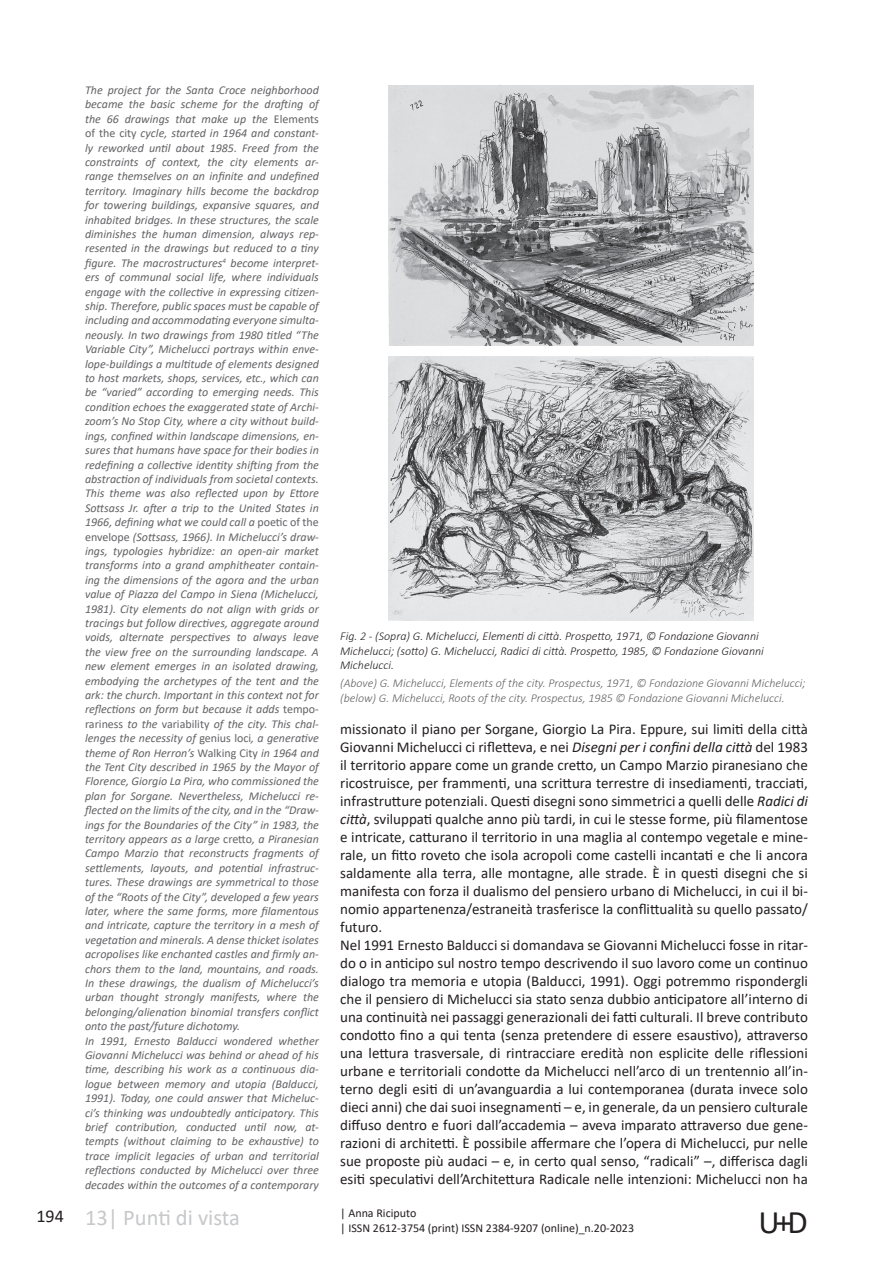
<style>
.page{position:relative;width:893px;height:1263px;background:#fff}
.page>*{position:absolute;margin:0;border:0;box-sizing:border-box;transform-origin:0 0}
.t1{font:33px "Calibri";color:#231f20}
.t2{font:22.5px "Calibri";color:#c7c8ca}
.t3{font:18px "Calibri";color:#231f20}
.t4{font:15px/18px "Calibri";color:#231f20}
.t5{font:italic 12px/14.4px "Calibri";color:#636366}
.t6{font:italic 300 12px/14.4px "Calibri";color:#231f20}
.t7{font:italic 300 12px/14.4px "Calibri";color:#636366}
.t8{font:12px "Calibri";color:#231f20}
.s1{font-style:normal}
.s2{font-style:italic}
</style>
<div class="page">
<img style="left:388px;top:85px;width:366px;height:261px">
<img style="left:388px;top:356px;width:366px;height:265px">
<p class="t5" style="left:85px;top:82px;width:235px">The project for the Santa Croce neighborhood became the basic scheme for the drafting of the 66 drawings that make up the <span class="s1">Elements of the city</span> cycle, started in 1964 and constant&shy;ly reworked until about 1985. Freed from the constraints of context, the city elements ar&shy;range themselves on an infinite and undefined territory. Imaginary hills become the backdrop for towering buildings, expansive squares, and inhabited bridges. In these structures, the scale diminishes the human dimension, always rep&shy;resented in the drawings but reduced to a tiny figure. The macrostructures<sup>4</sup> become interpret&shy;ers of communal social life, where individuals engage with the collective in expressing citizen&shy;ship. Therefore, public spaces must be capable of including and accommodating everyone simulta&shy;neously. In two drawings from 1980 titled “The Variable City”, Michelucci portrays within enve&shy;lope-buildings a multitude of elements designed to host markets, shops, services, etc., which can be “varied” according to emerging needs. This condition echoes the exaggerated state of Archi&shy;zoom’s No Stop City, where a city without build&shy;ings, confined within landscape dimensions, en&shy;sures that humans have space for their bodies in redefining a collective identity shifting from the abstraction of individuals from societal contexts.<br>This theme was also reflected upon by Ettore Sottsass Jr. after a trip to the United States in 1966, defining what we could call a <span class="s1">poetic of the envelope</span> (Sottsass, 1966). In Michelucci’s draw&shy;ings, typologies hybridize: an open-air market transforms into a grand amphitheater contain&shy;ing the dimensions of the agora and the urban value of Piazza del Campo in Siena (Michelucci, 1981). City elements do not align with grids or tracings but follow directives, aggregate around voids, alternate perspectives to always leave the view free on the surrounding landscape. A new element emerges in an isolated drawing, embodying the archetypes of the tent and the ark: the church. Important in this context not for reflections on form but because it adds <span class="s1">tempo&shy;rariness</span> to the <span class="s1">variability</span> of the city. This chal&shy;lenges the necessity of <span class="s1">genius loci</span>, a generative theme of Ron Herron’s <span class="s1">Walking City</span> in 1964 and the Tent City described in 1965 by the Mayor of Florence, Giorgio La Pira, who commissioned the plan for Sorgane. Nevertheless, Michelucci re&shy;flected on the limits of the city, and in the “Draw&shy;ings for the Boundaries of the City” in 1983, the territory appears as a large <span class="s1">cretto</span>, a Piranesian Campo Marzio that reconstructs fragments of settlements, layouts, and potential infrastruc&shy;tures. These drawings are symmetrical to those of the “Roots of the City”, developed a few years later, where the same forms, more filamentous and intricate, capture the territory in a mesh of vegetation and minerals. A dense thicket isolates acropolises like enchanted castles and firmly an&shy;chors them to the land, mountains, and roads.<br>In these drawings, the dualism of Michelucci’s urban thought strongly manifests, where the belonging/alienation binomial transfers conflict onto the past/future dichotomy.<br>In 1991, Ernesto Balducci wondered whether Giovanni Michelucci was behind or ahead of his time, describing his work as a continuous dia&shy;logue between memory and utopia (Balducci, 1991). Today, one could answer that Micheluc&shy;ci’s thinking was undoubtedly anticipatory. This brief contribution, conducted until now, at&shy;tempts (without claiming to be exhaustive) to trace implicit legacies of urban and territorial reflections conducted by Michelucci over three decades within the outcomes of a contemporary</p>
<p class="t6" style="left:340px;top:629px;width:425px">Fig. 2 - (Sopra) G. Michelucci, Elementi di città. Prospetto, 1971, © Fondazione Giovanni<br>Michelucci; (sotto) G. Michelucci, Radici di città. Prospetto, 1985, © Fondazione Giovanni<br>Michelucci.</p>
<p class="t7" style="left:340px;top:676px;width:467px">(Above) G. Michelucci, Elements of the city. Prospectus, 1971, © Fondazione Giovanni Michelucci; (below) G. Michelucci, Roots of the city. Prospectus, 1985 © Fondazione Giovanni Michelucci.</p>
<p class="t4" style="left:340px;top:720px;width:469px">missionato il piano per Sorgane, Giorgio La Pira. Eppure, sui limiti della città Giovanni Michelucci ci rifletteva, e nei <span class="s2">Disegni per i confini della città</span> del 1983 il territorio appare come un grande cretto, un Campo Marzio piranesiano che ricostruisce, per frammenti, una scrittura terrestre di insediamenti, tracciati, infrastrutture potenziali. Questi disegni sono simmetrici a quelli delle <span class="s2">Radici di città</span>, sviluppati qualche anno più tardi, in cui le stesse forme, più filamentose e intricate, catturano il territorio in una maglia al contempo vegetale e mine&shy;rale, un fitto roveto che isola acropoli come castelli incantati e che li ancora saldamente alla terra, alle montagne, alle strade. È in questi disegni che si manifesta con forza il dualismo del pensiero urbano di Michelucci, in cui il bi&shy;nomio appartenenza/estraneità trasferisce la conflittualità su quello passato/ futuro.<br>Nel 1991 Ernesto Balducci si domandava se Giovanni Michelucci fosse in ritar&shy;do o in anticipo sul nostro tempo descrivendo il suo lavoro come un continuo dialogo tra memoria e utopia (Balducci, 1991). Oggi potremmo rispondergli che il pensiero di Michelucci sia stato senza dubbio anticipatore all’interno di una continuità nei passaggi generazionali dei fatti culturali. Il breve contributo condotto fino a qui tenta (senza pretendere di essere esaustivo), attraverso una lettura trasversale, di rintracciare eredità non esplicite delle riflessioni urbane e territoriali condotte da Michelucci nell’arco di un trentennio all’in&shy;terno degli esiti di un’avanguardia a lui contemporanea (durata invece solo dieci anni) che dai suoi insegnamenti – e, in generale, da un pensiero culturale diffuso dentro e fuori dall’accademia – aveva imparato attraverso due gene&shy;razioni di architetti. È possibile affermare che l’opera di Michelucci, pur nelle sue proposte più audaci – e, in certo qual senso, “radicali” –, differisca dagli esiti speculativi dell’Architettura Radicale nelle intenzioni: Michelucci non ha</p>
<h3 class="t3" style="left:36px;top:1203px;width:29px">194</h3>
<p class="t8" style="left:340px;top:1205px;width:78px">| Anna Riciputo</p>
<h2 class="t2" style="left:85px;top:1202px;width:156px">13| Punti di vista</h2>
<p class="t8" style="left:340px;top:1219px;width:295px">| ISSN 2612-3754 (print) ISSN 2384-9207 (online)_n.20-2023</p>
<h1 class="t1" style="left:759px;top:1199px;width:51px">U+D</h1>
</div>
